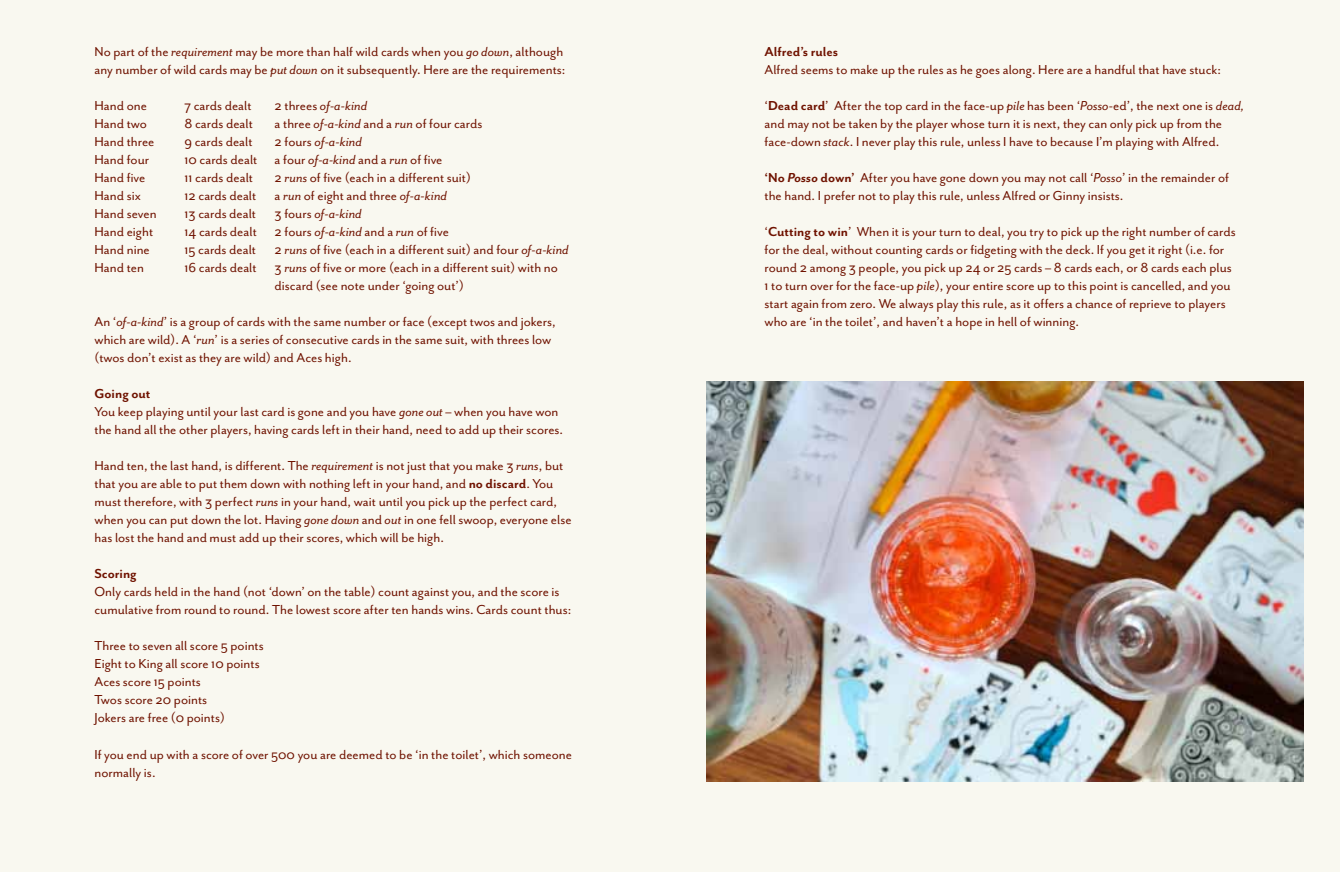
<style>
.page{position:relative;width:1340px;height:872px;background:#fff}
.page>*{position:absolute;margin:0;border:0;box-sizing:border-box;transform-origin:0 0}
.t1{font:15px/18px "Mr Eaves San R";color:#6f1200}
.t2{font:15px "Mr Eaves San RI";color:#6f1200}
.t3{font:15px "Mr Eaves San B";color:#6f1200}
.s1{font-family:"Mr Eaves San RI"}
.s2{font-family:"Mr Eaves San R"}
.s3{font-family:"Mr Eaves San B"}
.s4{font-family:"Mr Eaves San BI"}
</style>
<div class="page">
<div style="left:0;top:0;width:670px;height:872px;background:#f9f8f0"></div>
<div style="left:670px;top:0;width:669px;height:872px;background:#f9f8f0"></div>
<img style="left:706px;top:381px;width:597px;height:400px">
<p class="t1" style="left:94px;top:43px;width:472px">No part of the <span class="s1">requirement</span> may be more than half wild cards when you <span class="s1">go down</span>, although any number of wild cards may be <span class="s1">put down</span> on it subsequently. Here are the requirements:</p>
<p class="t1" style="left:94px;top:97px;width:54px">Hand one</p>
<p class="t1" style="left:184px;top:97px;width:69px">7 cards dealt</p>
<p class="t2" style="left:274px;top:98px;width:94px"><span class="s2">2 threes</span> of-a-kind</p>
<p class="t1" style="left:94px;top:115px;width:54px">Hand two</p>
<p class="t1" style="left:184px;top:115px;width:70px">8 cards dealt</p>
<p class="t1" style="left:274px;top:115px;width:209px">a three <span class="s1">of-a-kind</span> and a <span class="s1">run</span> of four cards</p>
<p class="t1" style="left:94px;top:133px;width:61px">Hand three</p>
<p class="t1" style="left:184px;top:133px;width:70px">9 cards dealt</p>
<p class="t2" style="left:274px;top:134px;width:89px"><span class="s2">2 fours</span> of-a-kind</p>
<p class="t1" style="left:94px;top:151px;width:56px">Hand four</p>
<p class="t1" style="left:184px;top:151px;width:259px">10 cards dealt a four <span class="s1">of-a-kind</span> and a <span class="s1">run</span> of five</p>
<p class="t1" style="left:94px;top:169px;width:52px">Hand five</p>
<p class="t1" style="left:184px;top:169px;width:70px">11 cards dealt</p>
<p class="t1" style="left:274px;top:169px;width:198px">2 <span class="s1">runs</span> of five (each in a different suit)</p>
<p class="t1" style="left:94px;top:187px;width:48px">Hand six</p>
<p class="t1" style="left:184px;top:187px;width:264px">12 cards dealt a <span class="s1">run</span> of eight and three <span class="s1">of-a-kind</span></p>
<p class="t1" style="left:94px;top:205px;width:64px">Hand seven</p>
<p class="t1" style="left:184px;top:205px;width:179px">13 cards dealt 3 fours <span class="s1">of-a-kind</span></p>
<p class="t1" style="left:94px;top:223px;width:60px">Hand eight</p>
<p class="t1" style="left:184px;top:223px;width:266px">14 cards dealt 2 fours <span class="s1">of-a-kind</span> and a <span class="s1">run</span> of five</p>
<p class="t1" style="left:94px;top:241px;width:57px">Hand nine</p>
<p class="t1" style="left:184px;top:241px;width:386px">15 cards dealt 2 <span class="s1">runs</span> of five (each in a different suit) and four <span class="s1">of-a-kind</span></p>
<p class="t1" style="left:94px;top:259px;width:51px">Hand ten</p>
<p class="t1" style="left:184px;top:259px;width:375px;text-align:center">16 cards dealt 3 <span class="s1">runs</span> of five or more (each in a different suit) with no discard (see note under ‘going out’)</p>
<p class="t1" style="left:94px;top:313px;width:462px">An ‘<span class="s1">of-a-kind</span>’ is a group of cards with the same number or face (except twos and jokers, which are wild). A ‘<span class="s1">run</span>’ is a series of consecutive cards in the same suit, with threes low (twos don’t exist as they are wild) and Aces high.</p>
<p class="t3" style="left:94px;top:385px;width:58px">Going out</p>
<p class="t1" style="left:94px;top:403px;width:470px">You keep playing until your last card is gone and you have <span class="s1">gone out</span> – when you have won the hand all the other players, having cards left in their hand, need to add up their scores.</p>
<p class="t1" style="left:94px;top:457px;width:478px">Hand ten, the last hand, is different. The <span class="s1">requirement</span> is not just that you make 3 <span class="s1">runs</span>, but that you are able to put them down with nothing left in your hand, and <span class="s3">no discard</span>. You must therefore, with 3 perfect <span class="s1">runs</span> in your hand, wait until you pick up the perfect card, when you can put down the lot. Having <span class="s1">gone down</span> and <span class="s1">out</span> in one fell swoop, everyone else has lost the hand and must add up their scores, which will be high.</p>
<p class="t3" style="left:94px;top:565px;width:44px">Scoring</p>
<p class="t1" style="left:94px;top:583px;width:478px">Only cards held in the hand (not ‘down’ on the table) count against you, and the score is cumulative from round to round. The lowest score after ten hands wins. Cards count thus:</p>
<p class="t1" style="left:94px;top:637px;width:171px">Three to seven all score 5 points<br>Eight to King all score 10 points<br>Aces score 15 points<br>Twos score 20 points<br>Jokers are free (0 points)</p>
<p class="t1" style="left:94px;top:745px;width:479px">If you end up with a score of over 500 you are deemed to be ‘in the toilet’, which someone normally is.</p>
<p class="t3" style="left:764px;top:43px;width:75px">Alfred’s rules</p>
<p class="t1" style="left:764px;top:61px;width:458px">Alfred seems to make up the rules as he goes along. Here are a handful that have stuck:</p>
<p class="t1" style="left:764px;top:97px;width:481px">‘<span class="s3">Dead card</span>’ After the top card in the face-up <span class="s1">pile</span> has been ‘<span class="s1">Posso</span>-ed’, the next one is <span class="s1">dead, </span>and may not be taken by the player whose turn it is next, they can only pick up from the face-down <span class="s1">stack</span>. I never play this rule, unless I have to because I’m playing with Alfred.</p>
<p class="t1" style="left:764px;top:169px;width:466px"><span class="s3">‘No</span> <span class="s4">Posso</span> <span class="s3">down’</span> After you have gone down you may not call ‘<span class="s1">Posso</span>’ in the remainder of the hand. I prefer not to play this rule, unless Alfred or Ginny insists.</p>
<p class="t1" style="left:764px;top:223px;width:473px">‘<span class="s3">Cutting to win</span>’ When it is your turn to deal, you try to pick up the right number of cards for the deal, without counting cards or fidgeting with the deck. If you get it right (i.e. for round 2 among 3 people, you pick up 24 or 25 cards – 8 cards each, or 8 cards each plus 1 to turn over for the face-up <span class="s1">pile</span>), your entire score up to this point is cancelled, and you start again from zero. We always play this rule, as it offers a chance of reprieve to players who are ‘in the toilet’, and haven’t a hope in hell of winning.</p>
</div>
